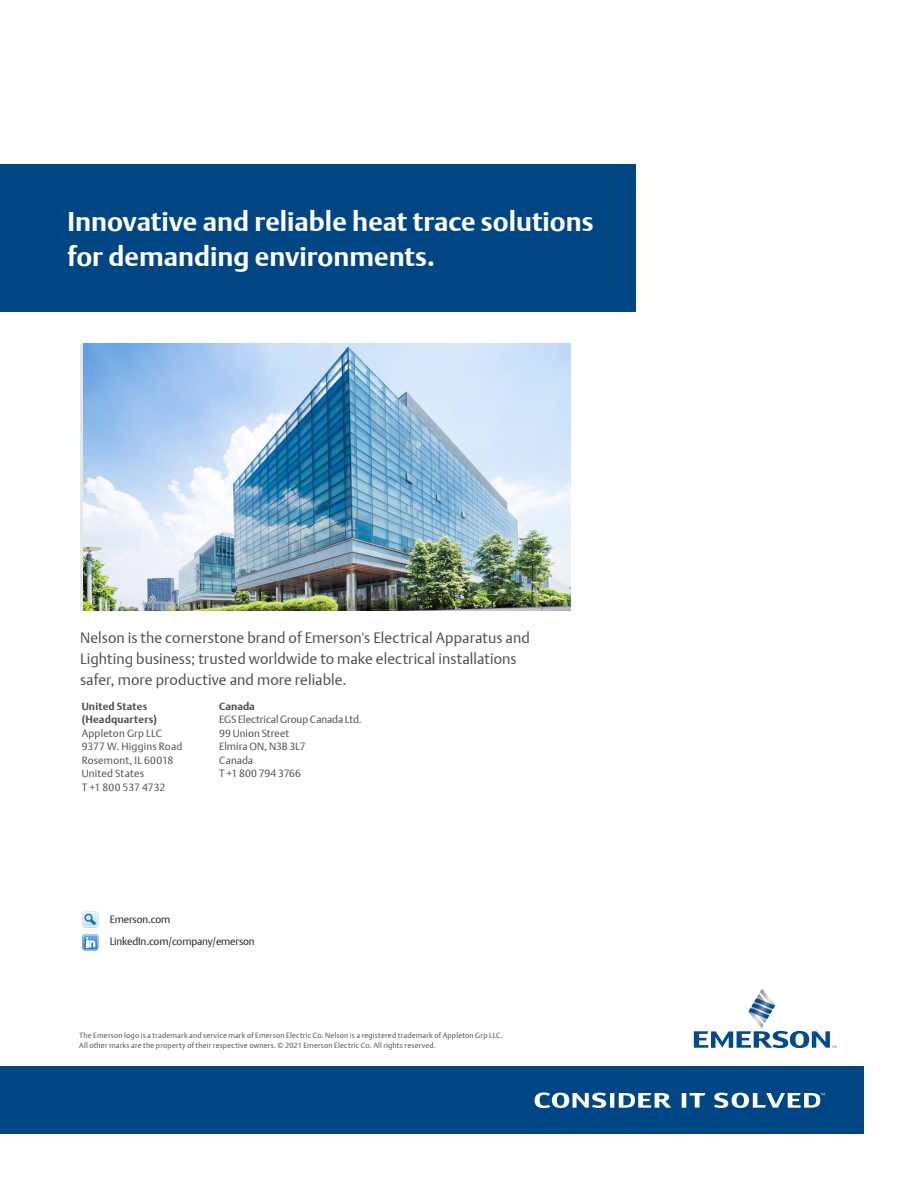
<style>
.page{position:relative;width:918px;height:1188px;background:#fff}
.page>*{position:absolute;margin:0;border:0;box-sizing:border-box;transform-origin:0 0}
.t1{font:700 27px/34.5px "DTL Argo T";color:#fff}
.t2{font:15px/21px "DTL Argo T Light";letter-spacing:.005em;color:#4b4c4d}
.t3{font:10.5px/13.5px "DTL Argo T Light";letter-spacing:.005em;color:#4b4c4d}
.t4{font:10.5px/21.8px "DTL Argo T Light";letter-spacing:-.015em;color:#231f20}
.t5{font:700 10.5px/13.5px "DTL Argo T";letter-spacing:.015em;color:#4b4c4d}
.t6{font:7.5px/10.5px "DTL Argo T Light";letter-spacing:.025em;color:#4b4c4d}
</style>
<div class="page">
<div style="left:0;top:164px;width:636px;height:148px;background:#004684"></div>
<img style="left:83px;top:344px;width:488px;height:267px">
<svg style="left:694px;top:989px;width:142px;height:59px"></svg>
<div style="left:0;top:1066px;width:864px;height:68px;background:#004684"></div>
<svg style="left:682px;top:1093px;width:23px;height:15px"></svg>
<svg style="left:535px;top:1092px;width:136px;height:16px"></svg>
<svg style="left:714px;top:1093px;width:111px;height:15px"></svg>
<svg style="left:82px;top:911px;width:16px;height:16px"></svg>
<svg style="left:82px;top:934px;width:16px;height:16px"></svg>
<h1 class="t1" style="left:68px;top:204px;width:528px">Innovative and reliable heat trace solutions for demanding environments.</h1>
<h2 class="t2" style="left:80px;top:627px;width:451px">Nelson is the cornerstone brand of Emerson's Electrical Apparatus and<br>Lighting business; trusted worldwide to make electrical installations safer, more productive and more reliable.</h2>
<h3 class="t5" style="left:82px;top:699px;width:77px">United States (Headquarters)</h3>
<h3 class="t3" style="left:82px;top:726px;width:102px">Appleton Grp LLC<br>9377 W. Higgins Road<br>Rosemont, IL 60018<br>United States<br>T +1 800 537 4732</h3>
<h3 class="t5" style="left:219px;top:699px;width:37px">Canada</h3>
<h3 class="t3" style="left:219px;top:713px;width:144px">EGS Electrical Group Canada Ltd.<br>99 Union Street<br>Elmira ON, N3B 3L7<br>Canada<br>T +1 800 794 3766</h3>
<h3 class="t4" style="left:110px;top:909px;width:146px">Emerson.com<br>LinkedIn.com/company/emerson</h3>
<p class="t6" style="left:79px;top:1030px;width:425px">The Emerson logo is a trademark and service mark of Emerson Electric Co. Nelson is a registered trademark of Appleton Grp LLC.<br>All other marks are the property of their respective owners. © 2021 Emerson Electric Co. All rights reserved.</p>
</div>
